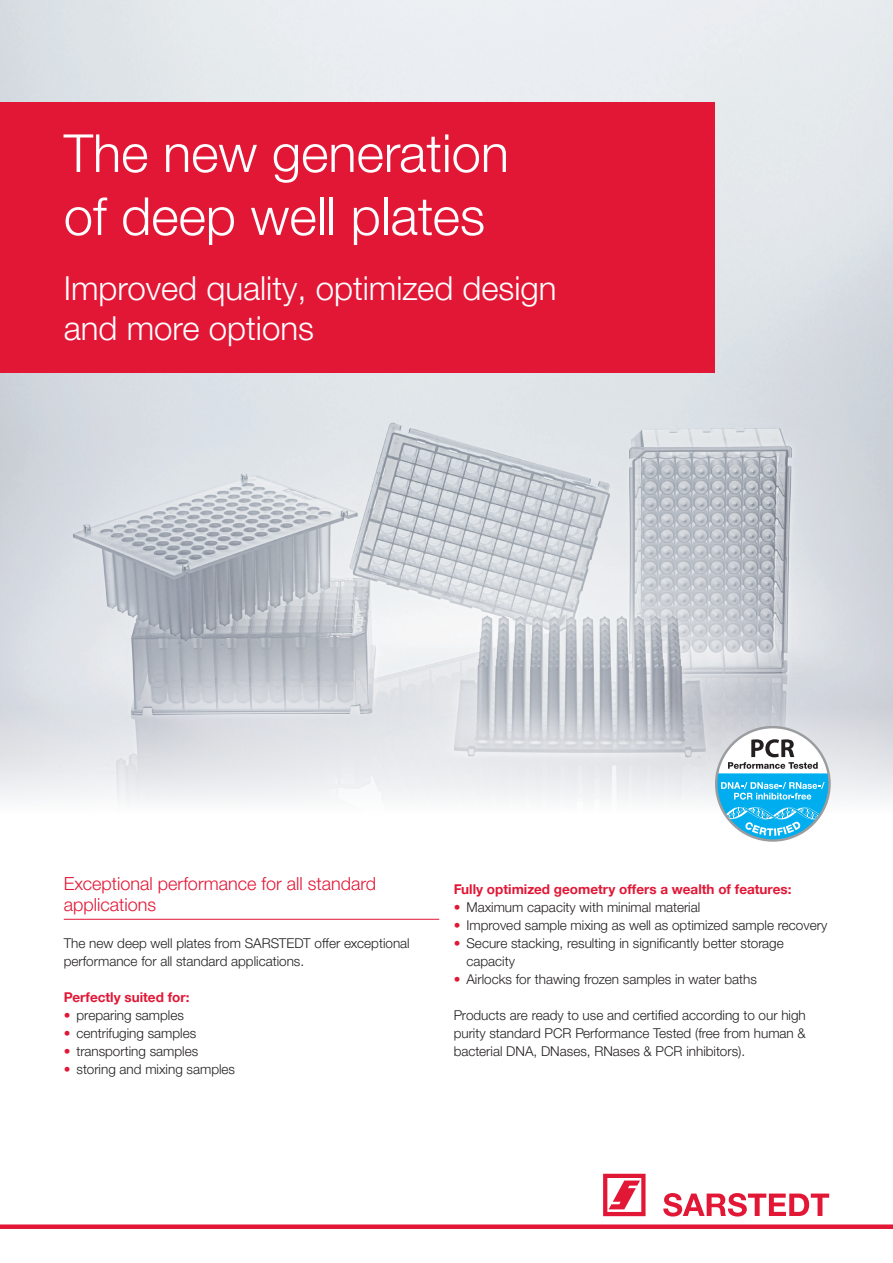
<style>
.page{position:relative;width:893px;height:1263px;background:#fff}
.page>*{position:absolute;margin:0;border:0;box-sizing:border-box;transform-origin:0 0}
.t1{font:300 52.5px/63px "Helvetica Neue LTW1 G";color:#fff}
.t2{font:300 33px/39.6px "Helvetica Neue LTW1 G";color:#fff}
.t3{font:300 18px/21px "Helvetica Neue LTW1 G";color:#e21736}
.t4{font:300 13.5px/18px "Helvetica Neue LTW1 G";color:#231f20}
.t5{font:700 13.5px "Helvetica Neue LTW1 G";color:#e21736}
.s1{color:#e21736}
</style>
<div class="page">
<img style="left:0;top:0;width:893px;height:706px">
<svg style="left:0;top:706px;width:893px;height:96px;fill:#e3e5e9"></svg>
<div style="left:0;top:102px;width:714px;height:270px;background:#e21736"></div>
<hr style="left:64px;top:919px;width:375px;height:1px;background:#e21736">
<svg style="left:716px;top:727px;width:113px;height:113px"></svg>
<svg style="left:716px;top:739px;width:113px;height:100px"></svg>
<div style="left:715px;top:726px;width:116px;height:116px;border:2px solid #9a9c9e;border-radius:50%"></div>
<svg style="left:603px;top:1174px;width:42px;height:42px"></svg>
<svg style="left:663px;top:1193px;width:166px;height:23px"></svg>
<div style="left:0;top:1224px;width:893px;height:5px;background:#e21736"></div>
<h1 class="t1" style="left:64px;top:122px;width:447px">The new generation of deep well plates</h1>
<h2 class="t2" style="left:64px;top:268px;width:494px">Improved quality, optimized design and more options</h2>
<h3 class="t3" style="left:64px;top:872px;width:314px">Exceptional performance for all standard applications</h3>
<p class="t4" style="left:64px;top:934px;width:347px">The new deep well plates from SARSTEDT offer exceptional performance for all standard applications.</p>
<p class="t5" style="left:64px;top:989px;width:127px">Perfectly suited for:</p>
<p class="t4" style="left:64px;top:1006px;width:122px"><span class="s1">•</span> preparing samples</p>
<p class="t4" style="left:64px;top:1024px;width:134px"><span class="s1">•</span> centrifuging samples</p>
<p class="t4" style="left:64px;top:1042px;width:136px"><span class="s1">•</span> transporting samples</p>
<p class="t4" style="left:64px;top:1060px;width:173px"><span class="s1">•</span> storing and mixing samples</p>
<p class="t5" style="left:454px;top:881px;width:339px">Fully optimized geometry offers a wealth of features:</p>
<p class="t4" style="left:454px;top:898px;width:248px"><span class="s1">•</span> Maximum capacity with minimal material</p>
<p class="t4" style="left:454px;top:916px;width:375px"><span class="s1">•</span> Improved sample mixing as well as optimized sample recovery</p>
<p class="t4" style="left:466px;top:934px;width:319px;text-indent:-13px"><span class="s1">•</span> Secure stacking, resulting in significantly better storage capacity</p>
<p class="t4" style="left:454px;top:970px;width:305px"><span class="s1">•</span> Airlocks for thawing frozen samples in water baths</p>
<p class="t4" style="left:454px;top:1006px;width:354px;text-align:justify">Products are ready to use and certified according to our high purity standard PCR Performance Tested (free from human &amp; bacterial DNA, DNases, RNases &amp; PCR inhibitors).</p>
</div>
